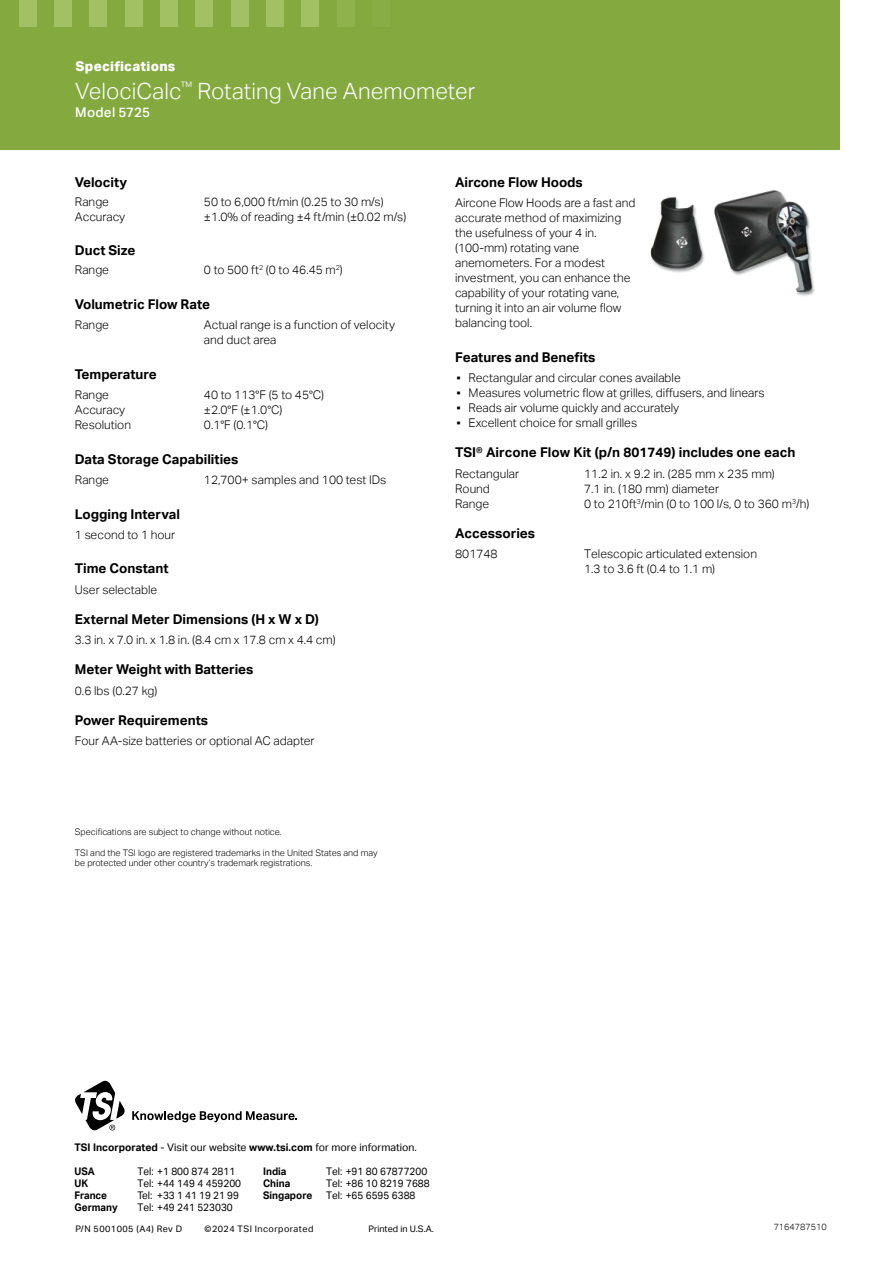
<style>
.page{position:relative;width:893px;height:1263px;background:#fff}
.page>*{position:absolute;margin:0;border:0;box-sizing:border-box;transform-origin:0 0}
.t1{font:300 22.5px "Aktiv Grotesk";letter-spacing:.005em;color:#fff}
.t2{font:700 13.5px "Aktiv Grotesk";color:#000}
.t3{font:800 13.5px "Aktiv Grotesk";letter-spacing:.02em;color:#fff}
.t4{font:500 13.5px "Aktiv Grotesk";letter-spacing:.015em;color:#fff}
.t5{font:300 12px/15px "Aktiv Grotesk";color:#000}
.t6{font:10.5px "Aktiv Grotesk";color:#000;scale:.95 1}
.t7{font:10.5px "Aktiv Grotesk";color:#000}
.t8{font:700 10.5px "Aktiv Grotesk";color:#000;scale:.95 1}
.t9{font:300 9px/10.5px "Aktiv Grotesk";color:#000}
.t10{font:9px "Aktiv Grotesk";letter-spacing:.05em;color:#000}
.t11{font:9px "Aktiv Grotesk";color:#000}
.s1{font-weight:400}
.s2{font-weight:700}
</style>
<div class="page">
<div style="left:0;top:0;width:839px;height:149px;background:#83a93f"></div>
<div style="left:19px;top:0;width:18px;height:27px;background:#a2c064"></div>
<div style="left:54px;top:0;width:18px;height:27px;background:#a2c064"></div>
<div style="left:125px;top:0;width:18px;height:27px;background:#a2c064"></div>
<div style="left:160px;top:0;width:18px;height:27px;background:#a2c064"></div>
<div style="left:195px;top:0;width:18px;height:27px;background:#a2c064"></div>
<div style="left:231px;top:0;width:18px;height:27px;background:#a2c064"></div>
<div style="left:266px;top:0;width:18px;height:27px;background:#a2c064"></div>
<div style="left:301px;top:0;width:18px;height:27px;background:#a2c064"></div>
<div style="left:90px;top:0;width:17px;height:27px;background:#a2c064"></div>
<div style="left:337px;top:0;width:18px;height:27px;background:#8fb24d"></div>
<div style="left:372px;top:0;width:18px;height:27px;background:#89ad46"></div>
<svg style="left:75px;top:1080px;width:50px;height:51px"></svg>
<svg style="left:132px;top:1111px;width:165px;height:11px"></svg>
<img style="left:650px;top:190px;width:165px;height:106px">
<p class="t3" style="left:76px;top:59px;width:101px">Specifications</p>
<h1 class="t1" style="left:75px;top:78px;width:402px">VelociCalc<sup>™</sup> Rotating Vane Anemometer</h1>
<p class="t4" style="left:75px;top:104px;width:76px">Model 5725</p>
<p class="t2" style="left:75px;top:174px;width:54px">Velocity</p>
<p class="t5" style="left:75px;top:194px;width:36px">Range</p>
<p class="t5" style="left:204px;top:194px;width:181px">50 to 6,000 ft/min (0.25 to 30 m/s)</p>
<p class="t5" style="left:75px;top:209px;width:52px">Accuracy</p>
<p class="t5" style="left:204px;top:209px;width:204px">±1.0% of reading ±4 ft/min (±0.02 m/s)</p>
<p class="t2" style="left:75px;top:243px;width:62px">Duct Size</p>
<p class="t5" style="left:75px;top:263px;width:36px">Range</p>
<p class="t5" style="left:204px;top:263px;width:141px">0 to 500 ft<sup>2</sup> (0 to 46.45 m<sup>2</sup>)</p>
<p class="t2" style="left:75px;top:296px;width:137px">Volumetric Flow Rate</p>
<p class="t5" style="left:75px;top:318px;width:36px">Range</p>
<p class="t5" style="left:204px;top:318px;width:193px">Actual range is a function of velocity and duct area</p>
<p class="t2" style="left:75px;top:366px;width:83px">Temperature</p>
<p class="t5" style="left:75px;top:387px;width:36px">Range</p>
<p class="t5" style="left:204px;top:387px;width:122px">40 to 113°F (5 to 45°C)</p>
<p class="t5" style="left:75px;top:402px;width:52px">Accuracy</p>
<p class="t5" style="left:204px;top:402px;width:80px">±2.0°F (±1.0°C)</p>
<p class="t5" style="left:75px;top:417px;width:58px">Resolution</p>
<p class="t5" style="left:204px;top:417px;width:66px">0.1°F (0.1°C)</p>
<p class="t2" style="left:75px;top:451px;width:165px">Data Storage Capabilities</p>
<p class="t5" style="left:75px;top:472px;width:36px">Range</p>
<p class="t5" style="left:204px;top:472px;width:184px">12,700+ samples and 100 test IDs</p>
<p class="t2" style="left:75px;top:506px;width:107px">Logging Interval</p>
<p class="t5" style="left:75px;top:527px;width:102px">1 second to 1 hour</p>
<p class="t2" style="left:75px;top:561px;width:95px">Time Constant</p>
<p class="t5" style="left:75px;top:582px;width:84px">User selectable</p>
<p class="t2" style="left:75px;top:611px;width:245px">External Meter Dimensions (H x W x D)</p>
<p class="t5" style="left:75px;top:633px;width:262px">3.3 in. x 7.0 in. x 1.8 in. (8.4 cm x 17.8 cm x 4.4 cm)</p>
<p class="t2" style="left:75px;top:662px;width:180px">Meter Weight with Batteries</p>
<p class="t5" style="left:75px;top:683px;width:84px">0.6 lbs (0.27 kg)</p>
<p class="t2" style="left:75px;top:712px;width:135px">Power Requirements</p>
<p class="t5" style="left:75px;top:733px;width:241px">Four AA-size batteries or optional AC adapter</p>
<p class="t9" style="left:75px;top:826px;width:208px">Specifications are subject to change without notice.</p>
<p class="t9" style="left:75px;top:847px;width:304px">TSI and the TSI logo are registered trademarks in the United States and may be protected under other country’s trademark registrations.</p>
<p class="t2" style="left:455px;top:174px;width:129px">Aircone Flow Hoods</p>
<p class="t5" style="left:455px;top:196px;width:182px">Aircone Flow Hoods are a fast and accurate method of maximizing the usefulness of your 4 in. (100-mm) rotating vane anemometers. For a modest investment, you can enhance the capability of your rotating vane, turning it into an air volume flow balancing tool.</p>
<p class="t2" style="left:455px;top:349px;width:142px">Features and Benefits</p>
<p class="t5" style="left:455px;top:371px;width:227px"><span class="s1">▪</span> Rectangular and circular cones available</p>
<p class="t5" style="left:455px;top:386px;width:311px"><span class="s1">▪</span> Measures volumetric flow at grilles, diffusers, and linears</p>
<p class="t5" style="left:455px;top:401px;width:226px"><span class="s1">▪</span> Reads air volume quickly and accurately</p>
<p class="t5" style="left:455px;top:416px;width:184px"><span class="s1">▪</span> Excellent choice for small grilles</p>
<p class="t2" style="left:455px;top:445px;width:342px">TSI® Aircone Flow Kit (p/n 801749) includes one each</p>
<p class="t5" style="left:455px;top:466px;width:66px">Rectangular</p>
<p class="t5" style="left:584px;top:466px;width:192px">11.2 in. x 9.2 in. (285 mm x 235 mm)</p>
<p class="t5" style="left:455px;top:481px;width:36px">Round</p>
<p class="t5" style="left:584px;top:481px;width:136px">7.1 in. (180 mm) diameter</p>
<p class="t5" style="left:455px;top:496px;width:36px">Range</p>
<p class="t5" style="left:584px;top:496px;width:227px">0 to 210ft<sup>3</sup>/min (0 to 100 l/s, 0 to 360 m<sup>3</sup>/h)</p>
<p class="t2" style="left:455px;top:525px;width:82px">Accessories</p>
<p class="t5" style="left:455px;top:546px;width:44px">801748</p>
<p class="t5" style="left:584px;top:546px;width:174px">Telescopic articulated extension<br>1.3 to 3.6 ft (0.4 to 1.1 m)</p>
<p class="t7" style="left:75px;top:1141px;width:344px"><span class="s2">TSI Incorporated</span> - Visit our website <span class="s2">www.tsi.com</span> for more information.</p>
<p class="t8" style="left:75px;top:1165px;width:23px">USA</p>
<p class="t6" style="left:138px;top:1165px;width:104px">Tel: +1 800 874 2811</p>
<p class="t8" style="left:75px;top:1177px;width:16px">UK</p>
<p class="t6" style="left:138px;top:1177px;width:111px">Tel: +44 149 4 459200</p>
<p class="t8" style="left:75px;top:1189px;width:36px">France</p>
<p class="t6" style="left:138px;top:1189px;width:108px">Tel: +33 1 41 19 21 99</p>
<p class="t8" style="left:75px;top:1201px;width:47px">Germany</p>
<p class="t6" style="left:138px;top:1201px;width:102px">Tel: +49 241 523030</p>
<p class="t8" style="left:263px;top:1165px;width:26px">India</p>
<p class="t6" style="left:326px;top:1165px;width:108px">Tel: +91 80 67877200</p>
<p class="t8" style="left:263px;top:1177px;width:30px">China</p>
<p class="t6" style="left:326px;top:1177px;width:111px">Tel: +86 10 8219 7688</p>
<p class="t8" style="left:263px;top:1189px;width:53px">Singapore</p>
<p class="t6" style="left:326px;top:1189px;width:96px">Tel: +65 6595 6388</p>
<p class="t10" style="left:76px;top:1223px;width:108px">P/N 5001005 (A4) Rev D</p>
<p class="t10" style="left:205px;top:1223px;width:110px">©2024 TSI Incorporated</p>
<p class="t11" style="left:368px;top:1223px;width:67px">Printed in U.S.A.</p>
<p class="t9" style="left:774px;top:1222px;width:55px">7164787510</p>
</div>
